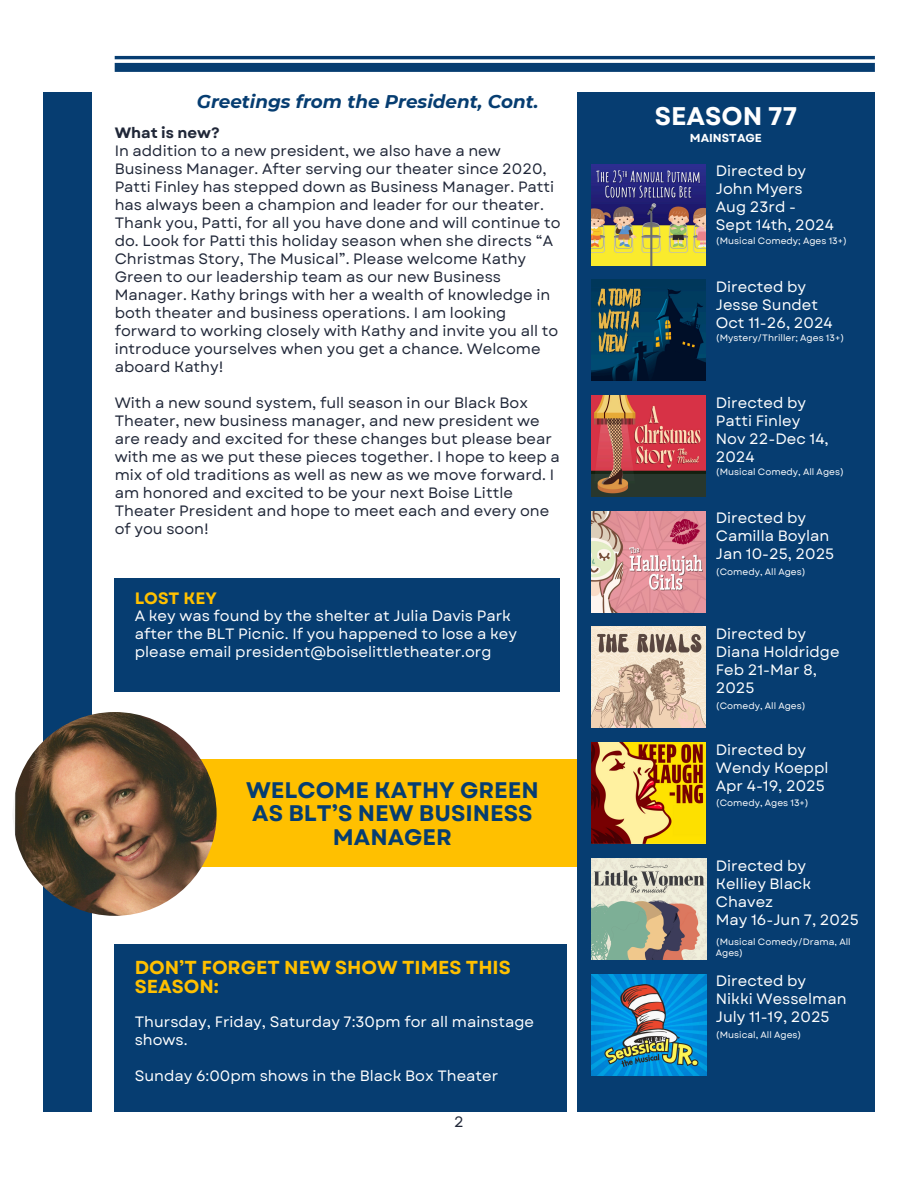
<style>
.page{position:relative;width:918px;height:1188px;background:#fff}
.page>*{position:absolute;margin:0;border:0;box-sizing:border-box;transform-origin:0 0}
.t1{font:700 25.5px "Garet";color:#fff}
.t2{font:700 22.5px/23.7px "Garet";color:#063d71;text-align:center}
.t3{font:700 18.75px/19.2px "Garet";color:#ffc000}
.t4{font:italic 700 18.3px "Montserrat";color:#063d71}
.t5{font:700 16.5px "Garet";color:#ffc000}
.t6{font:15px/18px "Garet";color:#202738}
.t7{font:15px/18px "Garet";color:#fff}
.t8{font:700 11.55px "Garet";color:#fff}
.t9{font:9.15px/11.1px "Garet";color:#fff}
.s1{font-weight:700}
</style>
<div class="page">
<hr style="left:115px;top:56px;width:760px;height:3px;background:#063d71">
<div style="left:115px;top:63px;width:760px;height:9px;background:#063d71"></div>
<div style="left:43px;top:92px;width:49px;height:1020px;background:#063d71"></div>
<div style="left:67px;top:759px;width:789px;height:107px;background:#ffc000"></div>
<div style="left:577px;top:92px;width:298px;height:1019px;background:#063d71"></div>
<img style="left:591px;top:164px;width:115px;height:101px">
<img style="left:591px;top:280px;width:115px;height:101px">
<img style="left:591px;top:395px;width:115px;height:102px">
<img style="left:591px;top:511px;width:115px;height:101px">
<img style="left:591px;top:627px;width:115px;height:101px">
<img style="left:591px;top:742px;width:115px;height:102px">
<img style="left:591px;top:858px;width:115px;height:102px">
<img style="left:591px;top:974px;width:115px;height:101px">
<div style="left:115px;top:578px;width:445px;height:114px;background:#063d71"></div>
<div style="left:115px;top:944px;width:452px;height:168px;background:#063d71"></div>
<img style="left:13px;top:712px;width:204px;height:204px;border-radius:50%">
<p class="t4" style="left:197px;top:90px;width:343px">Greetings from the President, Cont.</p>
<p class="t6" style="left:115px;top:124px;width:447px"><span class="s1">What is new?<br></span>In addition to a new president, we also have a new Business Manager. After serving our theater since 2020, Patti Finley has stepped down as Business Manager. Patti has always been a champion and leader for our theater.<br>Thank you, Patti, for all you have done and will continue to do. Look for Patti this holiday season when she directs “A Christmas Story, The Musical”. Please welcome Kathy Green to our leadership team as our new Business Manager. Kathy brings with her a wealth of knowledge in both theater and business operations. I am looking forward to working closely with Kathy and invite you all to introduce yourselves when you get a chance. Welcome aboard Kathy!</p>
<h4 class="t6" style="left:115px;top:394px;width:447px">With a new sound system, full season in our Black Box Theater, new business manager, and new president we are ready and excited for these changes but please bear with me as we put these pieces together. I hope to keep a mix of old traditions as well as new as we move forward. I am honored and excited to be your next Boise Little Theater President and hope to meet each and every one of you soon!</h4>
<h6 class="t5" style="left:135px;top:586px;width:84px">LOST KEY</h6>
<p class="t7" style="left:135px;top:606px;width:384px">A key was found by the shelter at Julia Davis Park after the BLT Picnic. If you happened to lose a key please email president@boiselittletheater.org</p>
<p class="t2" style="left:246px;top:778px;width:294px">WELCOME KATHY GREEN<br>AS BLT’S NEW BUSINESS<br>MANAGER</p>
<p class="t3" style="left:135px;top:958px;width:378px">DON’T FORGET NEW SHOW TIMES THIS<br>SEASON:</p>
<p class="t7" style="left:135px;top:1013px;width:401px">Thursday, Friday, Saturday 7:30pm for all mainstage shows.</p>
<h6 class="t7" style="left:135px;top:1067px;width:365px">Sunday 6:00pm shows in the Black Box Theater</h6>
<p class="t6" style="left:454px;top:1113px;width:11px">2</p>
<h1 class="t1" style="left:655px;top:97px;width:144px">SEASON 77</h1>
<p class="t8" style="left:690px;top:130px;width:73px">MAINSTAGE</p>
<p class="t7" style="left:716px;top:162px;width:120px">Directed by<br>John Myers<br>Aug 23rd -<br>Sept 14th, 2024</p>
<p class="t9" style="left:716px;top:235px;width:133px">(Musical Comedy; Ages 13+)</p>
<h6 class="t7" style="left:716px;top:278px;width:118px">Directed by<br>Jesse Sundet<br>Oct 11-26, 2024</h6>
<p class="t9" style="left:716px;top:333px;width:130px">(Mystery/Thriller; Ages 13+)</p>
<h6 class="t7" style="left:716px;top:394px;width:114px">Directed by<br>Patti Finley<br>Nov 22-Dec 14,<br>2024</h6>
<p class="t9" style="left:716px;top:466px;width:130px">(Musical Comedy, All Ages)</p>
<p class="t7" style="left:716px;top:509px;width:120px">Directed by<br>Camilla Boylan<br>Jan 10-25, 2025</p>
<h6 class="t9" style="left:716px;top:566px;width:91px">(Comedy, All Ages)</h6>
<p class="t7" style="left:716px;top:625px;width:125px">Directed by<br>Diana Holdridge<br>Feb 21-Mar 8,<br>2025</p>
<p class="t9" style="left:716px;top:700px;width:91px">(Comedy, All Ages)</p>
<h6 class="t7" style="left:716px;top:741px;width:114px">Directed by<br>Wendy Koeppl<br>Apr 4-19, 2025</h6>
<p class="t9" style="left:716px;top:798px;width:94px">(Comedy, Ages 13+)</p>
<p class="t7" style="left:716px;top:857px;width:144px">Directed by<br>Kelliey Black<br>Chavez<br>May 16-Jun 7, 2025</p>
<h6 class="t9" style="left:716px;top:936px;width:136px">(Musical Comedy/Drama, All<br>Ages)</h6>
<p class="t7" style="left:716px;top:972px;width:132px">Directed by<br>Nikki Wesselman<br>July 11-19, 2025</p>
<p class="t9" style="left:716px;top:1029px;width:87px">(Musical, All Ages)</p>
</div>
